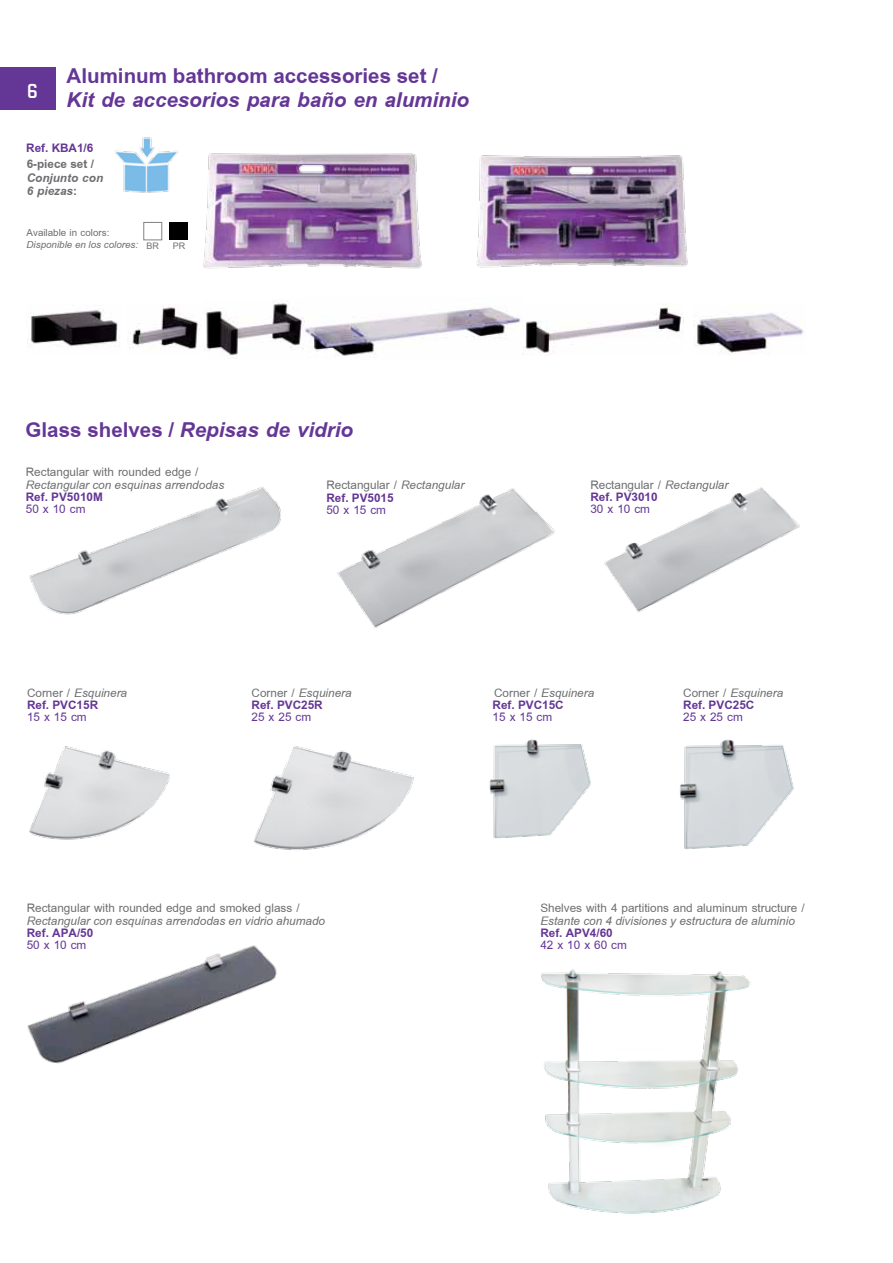
<style>
.page{position:relative;width:893px;height:1263px;background:#fff}
.page>*{position:absolute;margin:0;border:0;box-sizing:border-box;transform-origin:0 0}
.t1{font:italic 700 31.5px "Browallia New";color:#643695}
.t2{font:700 31.5px "Browallia New";color:#643695}
.t3{font:500 21px "City D";color:#fff}
.t4{font:italic 18px "Browallia New";color:#6d6e71}
.t5{font:18px "Browallia New";color:#6d6e71}
.t6{font:700 18px "Browallia New";color:#643695}
.t7{font:18px "Browallia New";color:#643695}
.t8{font:italic 700 18px/13.5px "Browallia New";color:#6d6e71}
.t9{font:700 18px "Browallia New";color:#6d6e71}
.t10{font:italic 15px "Browallia New";color:#6d6e71}
.t11{font:15px "Browallia New";color:#6d6e71}
.t12{font:9px "Arial";color:#6d6e71}
.s1{font-style:normal}
.s2{font-style:italic}
</style>
<div class="page">
<div style="left:0;top:67px;width:56px;height:43px;background:#643695"></div>
<div style="left:170px;top:222px;width:18px;height:18px;background:#000"></div>
<div style="left:144px;top:222px;width:18px;height:18px;background:#fff;border:1px solid #808285"></div>
<img style="left:27px;top:310px;width:91px;height:37px">
<img style="left:129px;top:305px;width:69px;height:44px">
<img style="left:305px;top:307px;width:218px;height:49px">
<img style="left:523px;top:303px;width:161px;height:52px">
<img style="left:204px;top:302px;width:101px;height:57px">
<img style="left:693px;top:313px;width:113px;height:42px">
<img style="left:27px;top:945px;width:250px;height:119px">
<img style="left:604px;top:487px;width:196px;height:125px">
<img style="left:337px;top:488px;width:218px;height:140px">
<img style="left:29px;top:487px;width:252px;height:128px">
<img style="left:29px;top:746px;width:141px;height:94px">
<img style="left:254px;top:746px;width:160px;height:104px">
<img style="left:489px;top:739px;width:102px;height:100px">
<img style="left:680px;top:740px;width:114px;height:109px">
<img style="left:541px;top:969px;width:209px;height:245px">
<img style="left:476px;top:155px;width:212px;height:113px">
<img style="left:203px;top:153px;width:219px;height:116px">
<img style="left:114px;top:137px;width:65px;height:56px">
<p class="t3" style="left:27px;top:80px;width:12px">6</p>
<h1 class="t2" style="left:67px;top:56px;width:373px">Aluminum bathroom accessories set /</h1>
<h1 class="t1" style="left:67px;top:80px;width:404px">Kit de accesorios para baño en aluminio</h1>
<p class="t6" style="left:26px;top:136px;width:69px">Ref. KBA1/6</p>
<p class="t9" style="left:27px;top:152px;width:69px">6-piece set /</p>
<p class="t8" style="left:27px;top:171px;width:78px">Conjunto con<br>6 piezas<span class="s1">:</span></p>
<p class="t11" style="left:27px;top:223px;width:84px">Available in colors:</p>
<p class="t10" style="left:27px;top:235px;width:113px">Disponible en los colores:</p>
<p class="t12" style="left:147px;top:240px;width:14px">BR</p>
<p class="t12" style="left:173px;top:240px;width:14px">PR</p>
<h1 class="t1" style="left:26px;top:409px;width:329px"><span class="s1">Glass shelves /</span> Repisas de vidrio</h1>
<p class="t5" style="left:26px;top:460px;width:174px">Rectangular with rounded edge /</p>
<p class="t4" style="left:26px;top:474px;width:200px">Rectangular con esquinas arrendodas</p>
<p class="t6" style="left:26px;top:485px;width:79px">Ref. PV5010M</p>
<p class="t7" style="left:26px;top:498px;width:61px">50 x 10 cm</p>
<p class="t5" style="left:326px;top:473px;width:140px">Rectangular / <span class="s2">Rectangular</span></p>
<p class="t5" style="left:590px;top:473px;width:140px">Rectangular / <span class="s2">Rectangular</span></p>
<p class="t6" style="left:326px;top:486px;width:69px">Ref. PV5015</p>
<p class="t7" style="left:326px;top:498px;width:61px">50 x 15 cm</p>
<p class="t6" style="left:590px;top:485px;width:69px">Ref. PV3010</p>
<p class="t7" style="left:590px;top:498px;width:61px">30 x 10 cm</p>
<p class="t4" style="left:27px;top:681px;width:102px"><span class="s1">Corner /</span> Esquinera</p>
<p class="t4" style="left:252px;top:681px;width:102px"><span class="s1">Corner /</span> Esquinera</p>
<p class="t4" style="left:494px;top:681px;width:102px"><span class="s1">Corner /</span> Esquinera</p>
<p class="t4" style="left:683px;top:681px;width:102px"><span class="s1">Corner /</span> Esquinera</p>
<p class="t6" style="left:27px;top:694px;width:73px">Ref. PVC15R</p>
<p class="t7" style="left:27px;top:706px;width:61px">15 x 15 cm</p>
<p class="t6" style="left:683px;top:693px;width:73px">Ref. PVC25C</p>
<p class="t7" style="left:683px;top:705px;width:61px">25 x 25 cm</p>
<p class="t6" style="left:252px;top:694px;width:73px">Ref. PVC25R</p>
<p class="t7" style="left:252px;top:706px;width:61px">25 x 25 cm</p>
<p class="t6" style="left:493px;top:694px;width:73px">Ref. PVC15C</p>
<p class="t7" style="left:493px;top:706px;width:61px">15 x 15 cm</p>
<p class="t5" style="left:27px;top:896px;width:274px">Rectangular with rounded edge and smoked glass /</p>
<p class="t4" style="left:27px;top:910px;width:300px">Rectangular con esquinas arrendodas en vidrio ahumado</p>
<p class="t6" style="left:27px;top:921px;width:68px">Ref. APA/50</p>
<p class="t7" style="left:27px;top:933px;width:61px">50 x 10 cm</p>
<p class="t5" style="left:540px;top:896px;width:266px">Shelves with 4 partitions and aluminum structure /</p>
<p class="t4" style="left:540px;top:910px;width:256px">Estante con 4 divisiones y estructura de aluminio</p>
<p class="t6" style="left:540px;top:921px;width:74px">Ref. APV4/60</p>
<p class="t7" style="left:540px;top:933px;width:88px">42 x 10 x 60 cm</p>
</div>
